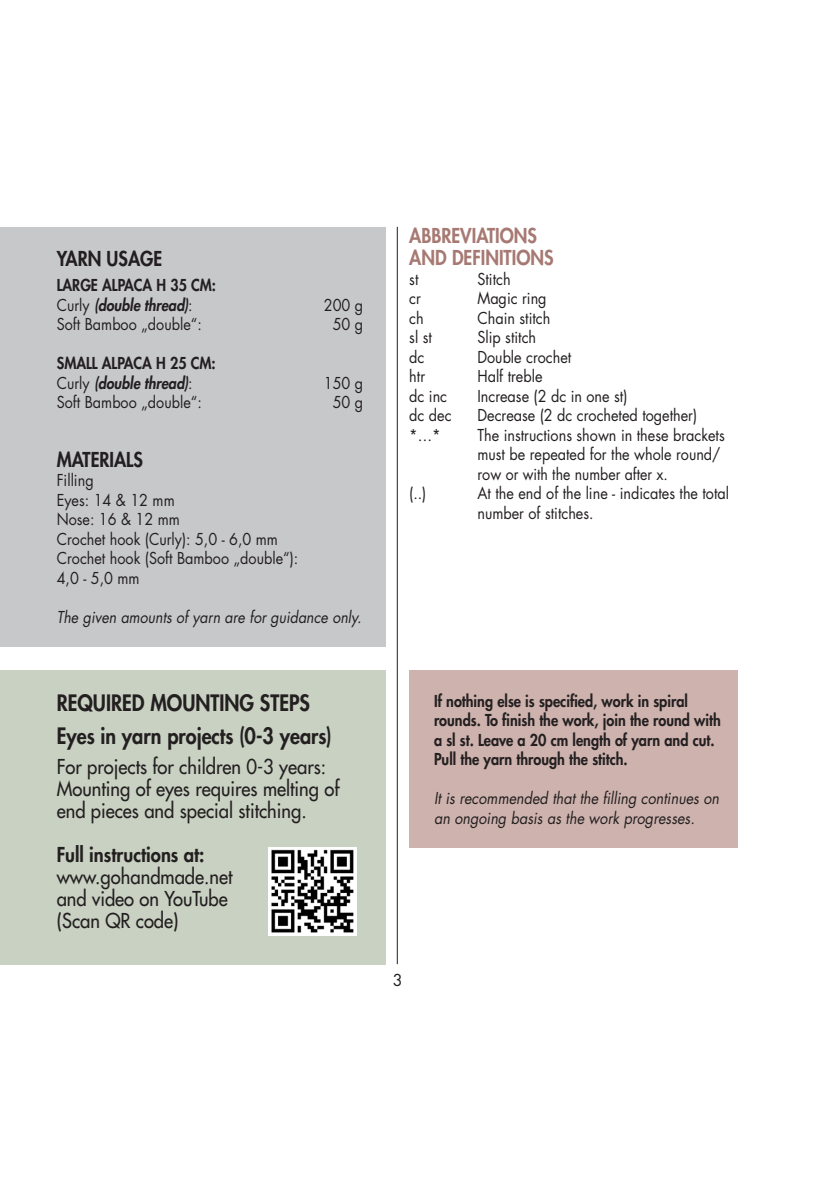
<style>
.page{position:relative;width:840px;height:1191px;background:#fff}
.page>*{position:absolute;margin:0;border:0;box-sizing:border-box;transform-origin:0 0}
.t1{font:800 22px "Futura Std";color:#231f20;scale:.9 1}
.t2{font:500 20px/22px "Futura Std";color:#231f20;scale:.92 1}
.t3{font:800 20px "Futura Std";color:#a77973;scale:.9 1}
.t4{font:800 20px "Futura Std";color:#231f20;scale:.92 1}
.t5{font:800 20px "Futura Std";color:#231f20;scale:.9 1}
.t6{font:16px/19.6px "Futura Std";color:#231f20;scale:.9 1}
.t7{font:800 16px/19.6px "Futura Std";color:#231f20;scale:.9 1}
.t8{font:italic 16px/19.6px "Futura Std";color:#231f20;scale:.9 1}
.t9{font:italic 800 16px "Futura Std";color:#231f20;scale:.9 1}
.t10{font:italic 16px "Futura Std";color:#231f20;scale:.89 1}
.t11{font:16px "Futura Std";color:#231f20}
.s1{font-weight:400;font-style:normal}
</style>
<div class="page">
<hr style="left:397px;top:227px;width:1px;height:737px;background:#231f20">
<div style="left:0;top:227px;width:385px;height:419px;background:#c7c8ca"></div>
<div style="left:409px;top:670px;width:328px;height:178px;background:#cdb2ad"></div>
<div style="left:0;top:670px;width:385px;height:294px;background:#c8d1c2"></div>
<img style="left:268px;top:847px;width:88px;height:88px">
<p class="t5" style="left:57px;top:246px;width:119px">YARN USAGE</p>
<p class="t7" style="left:57px;top:275px;width:178px">LARGE ALPACA H 35 CM:</p>
<p class="t9" style="left:57px;top:295px;width:152px"><span class="s1">Curly</span> (double thread)<span class="s1">:</span></p>
<p class="t6" style="left:323px;top:295px;width:45px">200 g</p>
<p class="t6" style="left:57px;top:315px;width:163px">Soft Bamboo „double“:</p>
<p class="t6" style="left:332px;top:315px;width:35px">50 g</p>
<p class="t7" style="left:57px;top:353px;width:178px">SMALL ALPACA H 25 CM:</p>
<p class="t9" style="left:57px;top:373px;width:152px"><span class="s1">Curly</span> (double thread)<span class="s1">:</span></p>
<p class="t6" style="left:323px;top:373px;width:45px">150 g</p>
<p class="t6" style="left:57px;top:393px;width:163px">Soft Bamboo „double“:</p>
<p class="t6" style="left:332px;top:393px;width:35px">50 g</p>
<p class="t5" style="left:57px;top:447px;width:97px">MATERIALS</p>
<p class="t6" style="left:57px;top:471px;width:43px">Filling</p>
<p class="t6" style="left:57px;top:490px;width:132px">Eyes: 14 &amp; 12 mm</p>
<p class="t6" style="left:57px;top:510px;width:138px">Nose: 16 &amp; 12 mm</p>
<p class="t6" style="left:57px;top:529px;width:247px">Crochet hook (Curly): 5,0 - 6,0 mm</p>
<p class="t6" style="left:57px;top:549px;width:270px">Crochet hook (Soft Bamboo „double“):</p>
<p class="t6" style="left:57px;top:568px;width:93px">4,0 - 5,0 mm</p>
<p class="t10" style="left:57px;top:607px;width:344px">The given amounts of yarn are for guidance only.</p>
<p class="t1" style="left:57px;top:689px;width:282px">REQUIRED MOUNTING STEPS</p>
<p class="t1" style="left:57px;top:722px;width:307px">Eyes in yarn projects (0-3 years)</p>
<p class="t2" style="left:57px;top:756px;width:308px">For projects for children 0-3 years:<br>Mounting of eyes requires melting of end pieces and special stitching.</p>
<p class="t4" style="left:57px;top:842px;width:162px">Full instructions at:</p>
<p class="t2" style="left:57px;top:866px;width:192px">www.gohandmade.net</p>
<p class="t2" style="left:57px;top:888px;width:187px">and video on YouTube</p>
<p class="t2" style="left:57px;top:910px;width:134px">(Scan QR code)</p>
<p class="t3" style="left:409px;top:223px;width:143px">ABBREVIATIONS</p>
<p class="t3" style="left:409px;top:245px;width:162px">AND DEFINITIONS</p>
<p class="t6" style="left:409px;top:269px;width:12px">st</p>
<p class="t6" style="left:477px;top:269px;width:38px">Stitch</p>
<p class="t6" style="left:409px;top:289px;width:14px">cr</p>
<p class="t6" style="left:477px;top:289px;width:78px">Magic ring</p>
<p class="t6" style="left:409px;top:308px;width:18px">ch</p>
<p class="t6" style="left:477px;top:308px;width:83px">Chain stitch</p>
<p class="t6" style="left:409px;top:328px;width:27px">sl st</p>
<p class="t6" style="left:477px;top:328px;width:67px">Slip stitch</p>
<p class="t6" style="left:409px;top:347px;width:18px">dc</p>
<p class="t6" style="left:477px;top:347px;width:106px">Double crochet</p>
<p class="t6" style="left:409px;top:367px;width:19px">htr</p>
<p class="t6" style="left:477px;top:367px;width:74px">Half treble</p>
<p class="t6" style="left:409px;top:386px;width:44px">dc inc</p>
<p class="t6" style="left:477px;top:386px;width:168px">Increase (2 dc in one st)</p>
<p class="t6" style="left:409px;top:406px;width:48px">dc dec</p>
<p class="t6" style="left:477px;top:406px;width:246px">Decrease (2 dc crocheted together)</p>
<p class="t6" style="left:409px;top:425px;width:36px">*…*</p>
<p class="t6" style="left:477px;top:425px;width:276px">The instructions shown in these brackets must be repeated for the whole round/ row or with the number after x.</p>
<p class="t6" style="left:409px;top:484px;width:21px">(..)</p>
<p class="t6" style="left:477px;top:484px;width:281px">At the end of the line - indicates the total number of stitches.</p>
<p class="t7" style="left:434px;top:691px;width:320px">If nothing else is specified, work in spiral rounds. To finish the work, join the round with a sl st. Leave a 20 cm length of yarn and cut.<br>Pull the yarn through the stitch.</p>
<p class="t8" style="left:434px;top:788px;width:318px">It is recommended that the filling continues on an ongoing basis as the work progresses.</p>
<p class="t11" style="left:392px;top:969px;width:11px">3</p>
</div>
